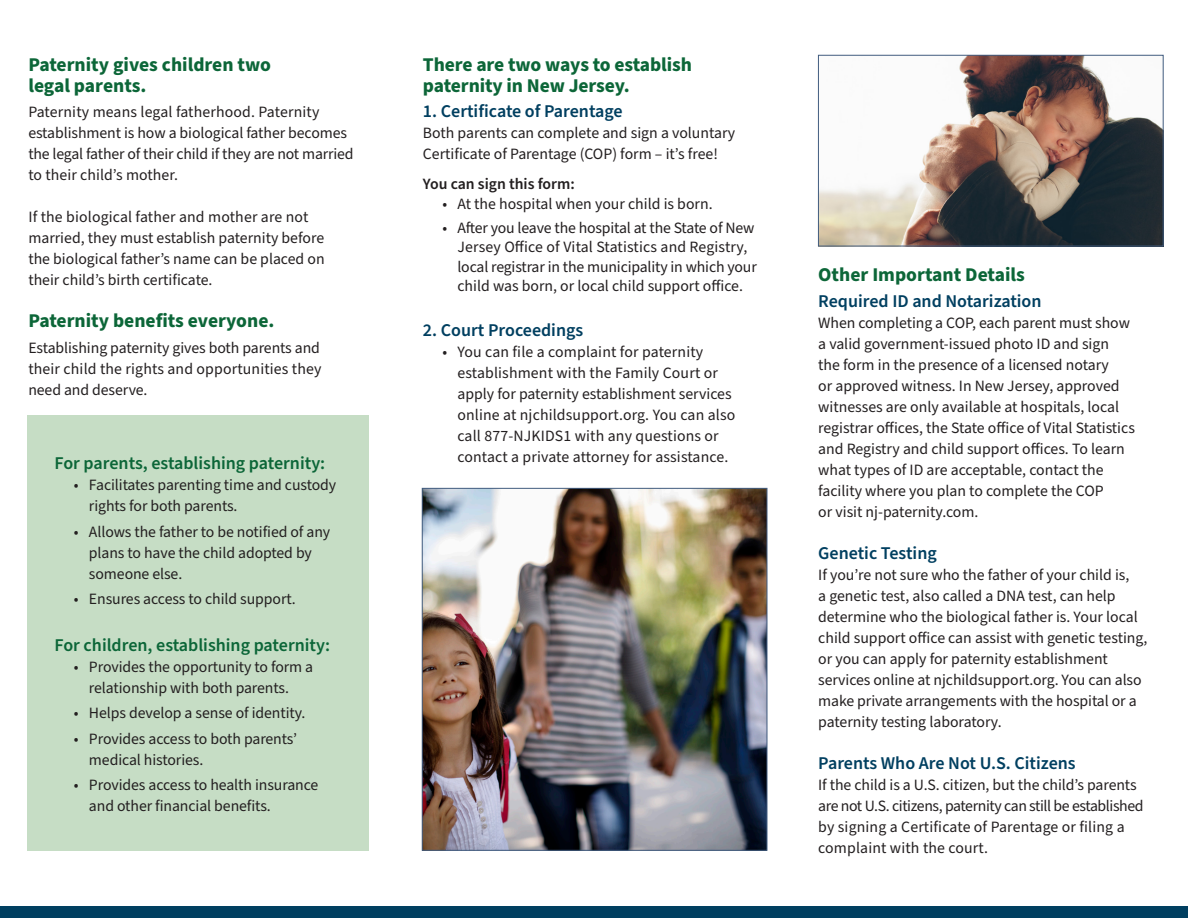
<style>
.page{position:relative;width:1188px;height:918px;background:#fff}
.page>*{position:absolute;margin:0;border:0;box-sizing:border-box;transform-origin:0 0}
.t1{font:700 19.5px/21px "Source Sans Pro";letter-spacing:-.005em;color:#0c6638}
.t2{font:600 18px "Source Sans Pro";color:#003f60}
.Paragraph_Style_1{font:600 18px "Source Sans Pro";color:#0c6638}
.Paragraph_Style_1-2{font:15.75px/21px "Source Sans Pro";letter-spacing:-.005em;color:#231f20}
.Paragraph_Style_1-3{font:600 15.75px "Source Sans Pro";color:#231f20}
</style>
<div class="page">
<div style="left:28px;top:415px;width:341px;height:435px;background:#c6ddc5"></div>
<div style="left:0;top:906px;width:1188px;height:12px;background:#003f60"></div>
<img style="left:424px;top:490px;width:341px;height:358px">
<div style="left:422px;top:488px;width:345px;height:362px;border:1px solid #415c7f"></div>
<img style="left:820px;top:57px;width:341px;height:187px">
<div style="left:818px;top:55px;width:345px;height:191px;border:1px solid #415c7f"></div>
<p class="t1" style="left:28px;top:54px;width:244px">Paternity gives children two</p>
<p class="t1" style="left:28px;top:75px;width:120px">legal parents.</p>
<p class="Paragraph_Style_1-2" style="left:28px;top:102px;width:327px">Paternity means legal fatherhood. Paternity establishment is how a biological father becomes the legal father of their child if they are not married to their child’s mother.</p>
<p class="Paragraph_Style_1-2" style="left:28px;top:207px;width:298px">If the biological father and mother are not married, they must establish paternity before the biological father’s name can be placed on their child’s birth certificate.</p>
<p class="t1" style="left:28px;top:311px;width:248px">Paternity benefits everyone.</p>
<p class="Paragraph_Style_1-2" style="left:28px;top:337px;width:295px;text-align:justify">Establishing paternity gives both parents and their child the rights and opportunities they need and deserve.</p>
<p class="Paragraph_Style_1" style="left:54px;top:451px;width:272px">For parents, establishing paternity:</p>
<p class="Paragraph_Style_1-2" style="left:89px;top:475px;width:249px;text-indent:-15px">• Facilitates parenting time and custody rights for both parents.</p>
<p class="Paragraph_Style_1-2" style="left:89px;top:522px;width:243px;text-indent:-15px">• Allows the father to be notified of any plans to have the child adopted by someone else.</p>
<p class="Paragraph_Style_1-2" style="left:74px;top:589px;width:223px">• Ensures access to child support.</p>
<p class="Paragraph_Style_1" style="left:54px;top:633px;width:277px">For children, establishing paternity:</p>
<p class="Paragraph_Style_1-2" style="left:74px;top:657px;width:241px;text-align:center">• Provides the opportunity to form a relationship with both parents.</p>
<p class="Paragraph_Style_1-2" style="left:74px;top:703px;width:233px">• Helps develop a sense of identity.</p>
<p class="Paragraph_Style_1-2" style="left:89px;top:729px;width:210px;text-indent:-15px">• Provides access to both parents’ medical histories.</p>
<p class="Paragraph_Style_1-2" style="left:89px;top:775px;width:231px;text-indent:-15px">• Provides access to health insurance and other financial benefits.</p>
<p class="t1" style="left:423px;top:54px;width:270px">There are two ways to establish paternity in New Jersey.</p>
<p class="t2" style="left:423px;top:99px;width:201px">1. Certificate of Parentage</p>
<p class="Paragraph_Style_1-2" style="left:423px;top:123px;width:314px">Both parents can complete and sign a voluntary<br>Certificate of Parentage (COP) form – it’s free!</p>
<p class="Paragraph_Style_1-3" style="left:423px;top:173px;width:153px">You can sign this form:</p>
<p class="Paragraph_Style_1-2" style="left:442px;top:193px;width:272px">• At the hospital when your child is born.</p>
<p class="Paragraph_Style_1-2" style="left:457px;top:218px;width:301px;line-height:19.5px;text-indent:-15px">• After you leave the hospital at the State of New Jersey Office of Vital Statistics and Registry, local registrar in the municipality in which your child was born, or local child support office.</p>
<p class="t2" style="left:423px;top:318px;width:162px">2. Court Proceedings</p>
<p class="Paragraph_Style_1-2" style="left:457px;top:342px;width:279px;text-indent:-15px">• You can file a complaint for paternity establishment with the Family Court or apply for paternity establishment services online at njchildsupport.org. You can also call 877-NJKIDS1 with any questions or contact a private attorney for assistance.</p>
<p class="t1" style="left:818px;top:265px;width:208px">Other Important Details</p>
<p class="t2" style="left:818px;top:289px;width:225px">Required ID and Notarization</p>
<p class="Paragraph_Style_1-2" style="left:818px;top:313px;width:318px">When completing a COP, each parent must show a valid government-issued photo ID and sign<br>the form in the presence of a licensed notary<br>or approved witness. In New Jersey, approved witnesses are only available at hospitals, local registrar offices, the State office of Vital Statistics and Registry and child support offices. To learn what types of ID are acceptable, contact the facility where you plan to complete the COP<br>or visit nj-paternity.com.</p>
<p class="t2" style="left:818px;top:541px;width:120px">Genetic Testing</p>
<p class="Paragraph_Style_1-2" style="left:818px;top:565px;width:331px">If you’re not sure who the father of your child is,<br>a genetic test, also called a DNA test, can help determine who the biological father is. Your local child support office can assist with genetic testing, or you can apply for paternity establishment services online at njchildsupport.org. You can also make private arrangements with the hospital or a paternity testing laboratory.</p>
<p class="t2" style="left:818px;top:751px;width:259px">Parents Who Are Not U.S. Citizens</p>
<p class="Paragraph_Style_1-2" style="left:818px;top:775px;width:327px">If the child is a U.S. citizen, but the child’s parents are not U.S. citizens, paternity can still be established by signing a Certificate of Parentage or filing a complaint with the court.</p>
</div>
